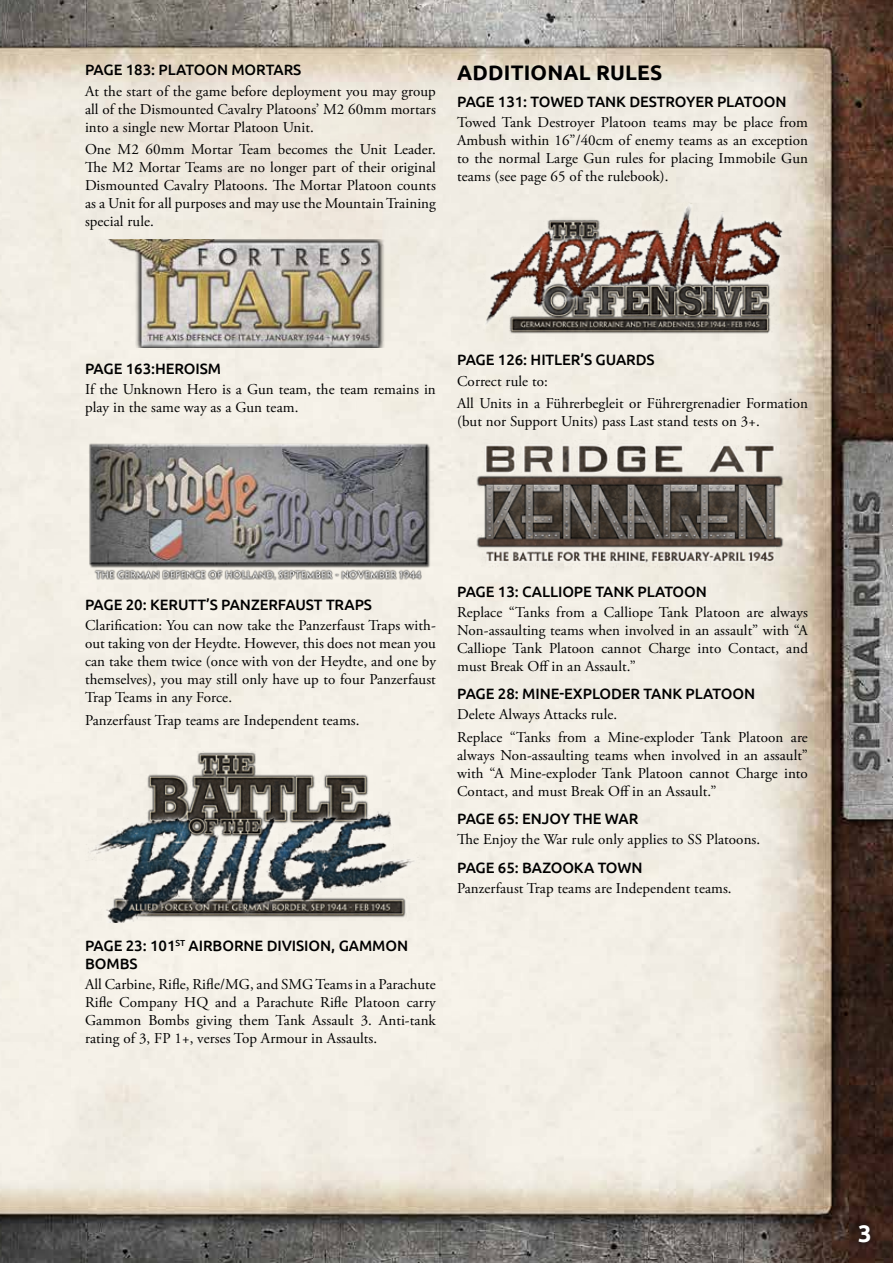
<style>
.page{position:relative;width:893px;height:1263px;background:#fff}
.page>*{position:absolute;margin:0;border:0;box-sizing:border-box;transform-origin:0 0}
.t1{font:700 24px "Ubuntu";color:#fff}
.t2{font:700 21px "Ubuntu";letter-spacing:.01em;color:#000}
.t3{font:15px/18px "Adobe Garamond Pro";letter-spacing:.005em;color:#000;text-align:justify}
.t4{font:500 15px/18px "Ubuntu";letter-spacing:-.005em;color:#000}
</style>
<div class="page">
<img style="left:0;top:0;width:893px;height:1263px">
<svg style="left:851px;top:1217px;width:26px;height:33px"></svg>
<img style="left:85px;top:239px;width:351px;height:109px">
<img style="left:85px;top:426px;width:351px;height:158px">
<img style="left:85px;top:740px;width:361px;height:182px">
<img style="left:457px;top:194px;width:351px;height:145px">
<img style="left:457px;top:439px;width:372px;height:131px">
<p class="t4" style="left:85px;top:61px;width:218px">PAGE 183: PLATOON MORTARS</p>
<p class="t3" style="left:85px;top:82px;width:352px">At the start of the game before deployment you may group all of the Dismounted Cavalry Platoons’ M2 60mm mortars into a single new Mortar Platoon Unit.</p>
<p class="t3" style="left:85px;top:141px;width:352px">One M2 60mm Mortar Team becomes the Unit Leader.<br>The M2 Mortar Teams are no longer part of their original Dismounted Cavalry Platoons. The Mortar Platoon counts as a Unit for all purposes and may use the Mountain Training special rule.</p>
<h2 class="t2" style="left:457px;top:60px;width:207px">ADDITIONAL RULES</h2>
<p class="t4" style="left:457px;top:92px;width:331px">PAGE 131: TOWED TANK DESTROYER PLATOON</p>
<p class="t3" style="left:457px;top:113px;width:352px">Towed Tank Destroyer Platoon teams may be place from Ambush within 16”/40cm of enemy teams as an exception to the normal Large Gun rules for placing Immobile Gun teams (see page 65 of the rulebook).</p>
<p class="t4" style="left:85px;top:359px;width:138px">PAGE 163:HEROISM</p>
<p class="t3" style="left:85px;top:381px;width:352px">If the Unknown Hero is a Gun team, the team remains in play in the same way as a Gun team.</p>
<p class="t4" style="left:457px;top:351px;width:199px">PAGE 126: HITLER’S GUARDS</p>
<p class="t3" style="left:457px;top:370px;width:352px;line-height:22.2px">Correct rule to:<br>All Units in a Führerbegleit or Führergrenadier Formation</p>
<p class="t3" style="left:457px;top:413px;width:304px">(but nor Support Units) pass Last stand tests on 3+.</p>
<p class="t4" style="left:85px;top:595px;width:288px">PAGE 20: KERUTT’S PANZERFAUST TRAPS</p>
<p class="t3" style="left:85px;top:617px;width:352px">Clarification: You can now take the Panzerfaust Traps with&shy;out taking von der Heydte. However, this does not mean you can take them twice (once with von der Heydte, and one by themselves), you may still only have up to four Panzerfaust Trap Teams in any Force.</p>
<p class="t3" style="left:85px;top:711px;width:276px">Panzerfaust Trap teams are Independent teams.</p>
<p class="t4" style="left:85px;top:936px;width:325px">PAGE 23: 101<sup>ST</sup> AIRBORNE DIVISION, GAMMON<br>BOMBS</p>
<p class="t3" style="left:85px;top:976px;width:352px">All Carbine, Rifle, Rifle/MG, and SMG Teams in a Parachute Rifle Company HQ and a Parachute Rifle Platoon carry Gammon Bombs giving them Tank Assault 3. Anti-tank rating of 3, FP 1+, verses Top Armour in Assaults.</p>
<p class="t4" style="left:457px;top:582px;width:251px">PAGE 13: CALLIOPE TANK PLATOON</p>
<p class="t3" style="left:457px;top:603px;width:352px">Replace “Tanks from a Calliope Tank Platoon are always Non-assaulting teams when involved in an assault” with “A Calliope Tank Platoon cannot Charge into Contact, and must Break Off in an Assault.”</p>
<p class="t4" style="left:457px;top:684px;width:299px">PAGE 28: MINE-EXPLODER TANK PLATOON</p>
<p class="t3" style="left:457px;top:704px;width:352px;line-height:22.2px">Delete Always Attacks rule.<br>Replace “Tanks from a Mine-exploder Tank Platoon are</p>
<p class="t3" style="left:457px;top:746px;width:352px">always Non-assaulting teams when involved in an assault” with “A Mine-exploder Tank Platoon cannot Charge into Contact, and must Break Off in an Assault.”</p>
<p class="t4" style="left:457px;top:809px;width:183px">PAGE 65: ENJOY THE WAR</p>
<p class="t3" style="left:457px;top:831px;width:305px">The Enjoy the War rule only applies to SS Platoons.</p>
<p class="t4" style="left:457px;top:858px;width:187px">PAGE 65: BAZOOKA TOWN</p>
<p class="t3" style="left:457px;top:880px;width:276px">Panzerfaust Trap teams are Independent teams.</p>
<h1 class="t1" style="left:858px;top:1218px;width:15px">3</h1>
</div>
